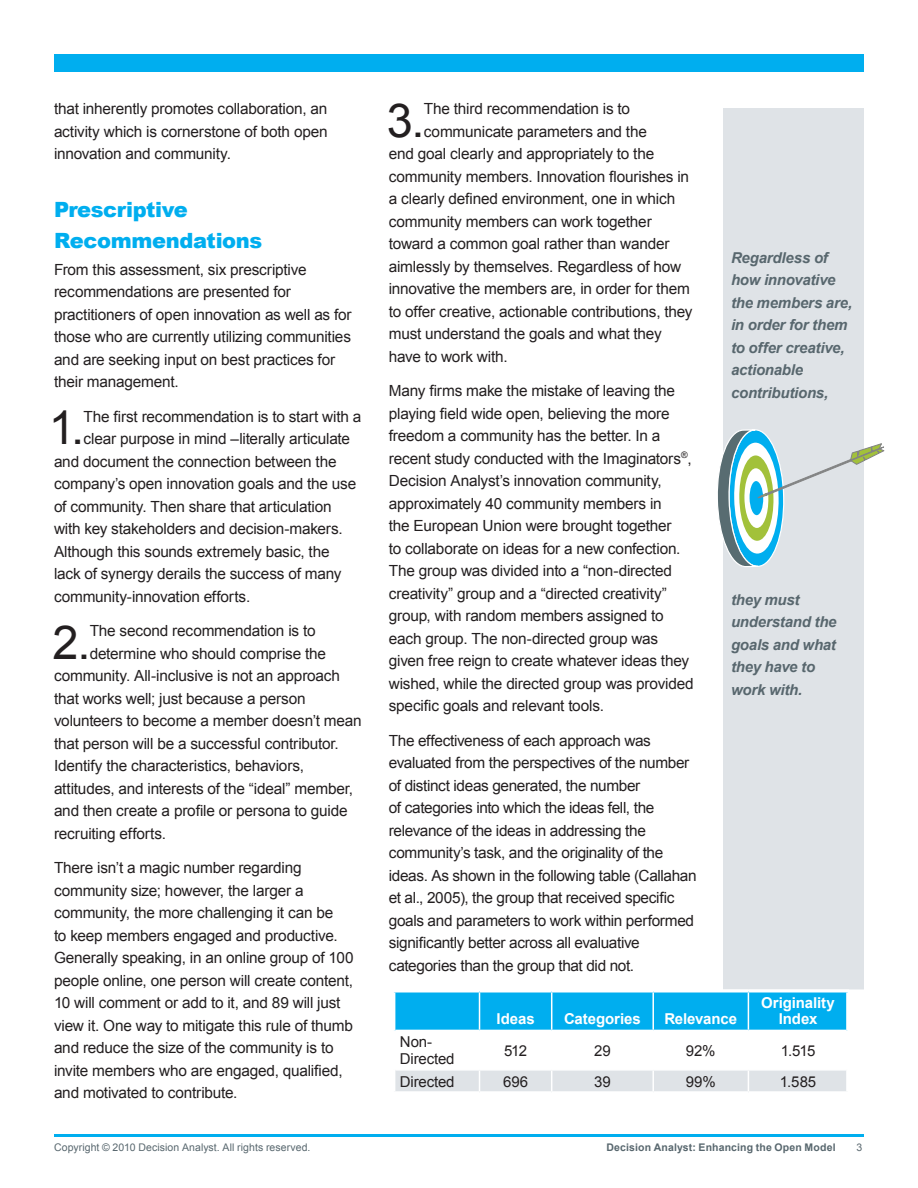
<style>
.page{position:relative;width:918px;height:1188px;background:#fff}
.page>*{position:absolute;margin:0;border:0;box-sizing:border-box;transform-origin:0 0}
.NumberParagraphs{font:46.8px "Arial";color:#231f20}
.Orange_Headings{font:900 21px/30.3px "Arial";letter-spacing:-.02em;color:#00aeef}
.Body{font:15.3px/22.5px "Arial";letter-spacing:-.015em;color:#231f20}
.NumberParagraphs-2{font:15.3px "Arial";letter-spacing:-.015em;color:#231f20}
.Body-2{font:italic 700 15px/22.5px "Arial";letter-spacing:-.015em;color:#58676e}
.Body-3{font:15px/16.5px "Arial";letter-spacing:-.01em;color:#231f20}
.Body-4{font:700 15px/16.5px "Arial";letter-spacing:-.005em;color:#fff;text-align:center}
.t1{font:10.5px "Arial";letter-spacing:.005em;color:#58676e}
.t2{font:700 10.5px "Arial";letter-spacing:.01em;color:#58676e}
</style>
<div class="page">
<div style="left:54px;top:54px;width:810px;height:18px;background:#00aeef"></div>
<hr style="left:54px;top:1134px;width:810px;height:3px;background:#00aeef">
<div style="left:724px;top:108px;width:140px;height:882px;background:#dfe3e7"></div>
<div style="left:395px;top:993px;width:451px;height:37px;background:#00aeef"></div>
<hr style="left:479px;top:993px;width:1px;height:37px;background:#fff">
<hr style="left:551px;top:993px;width:1px;height:37px;background:#fff">
<hr style="left:652px;top:993px;width:2px;height:37px;background:#fff">
<hr style="left:748px;top:993px;width:1px;height:37px;background:#fff">
<div style="left:395px;top:1070px;width:451px;height:21px;background:#dfe3e7"></div>
<svg style="left:717px;top:429px;width:168px;height:139px"></svg>
<p class="Body" style="left:54px;top:98px;width:275px;text-align:justify">that inherently promotes collaboration, an activity which is cornerstone of both open innovation and community.</p>
<p class="Orange_Headings" style="left:54px;top:194px;width:210px">Prescriptive<br>Recommendations</p>
<p class="Body" style="left:54px;top:258px;width:299px">From this assessment, six prescriptive recommendations are presented for practitioners of open innovation as well as for those who are currently utilizing communities and are seeking input on best practices for their management.</p>
<p class="NumberParagraphs" style="left:49px;top:397px;width:37px">1.</p>
<p class="NumberParagraphs-2" style="left:84px;top:406px;width:279px">The first recommendation is to start with a</p>
<p class="NumberParagraphs-2" style="left:84px;top:429px;width:268px">clear purpose in mind –literally articulate</p>
<p class="NumberParagraphs-2" style="left:54px;top:451px;width:284px">and document the connection between the</p>
<p class="NumberParagraphs-2" style="left:54px;top:474px;width:304px">company’s open innovation goals and the use</p>
<p class="NumberParagraphs-2" style="left:54px;top:496px;width:279px">of community. Then share that articulation</p>
<p class="NumberParagraphs-2" style="left:54px;top:519px;width:290px">with key stakeholders and decision-makers.</p>
<p class="NumberParagraphs-2" style="left:54px;top:541px;width:277px">Although this sounds extremely basic, the</p>
<p class="NumberParagraphs-2" style="left:54px;top:564px;width:289px">lack of synergy derails the success of many</p>
<p class="NumberParagraphs-2" style="left:54px;top:586px;width:198px">community-innovation efforts.</p>
<p class="NumberParagraphs" style="left:53px;top:611px;width:39px">2.</p>
<p class="NumberParagraphs-2" style="left:90px;top:621px;width:227px">The second recommendation is to</p>
<p class="NumberParagraphs-2" style="left:90px;top:643px;width:238px">determine who should comprise the</p>
<p class="NumberParagraphs-2" style="left:54px;top:666px;width:288px">community. All-inclusive is not an approach</p>
<p class="NumberParagraphs-2" style="left:54px;top:688px;width:253px">that works well; just because a person</p>
<p class="NumberParagraphs-2" style="left:54px;top:711px;width:309px">volunteers to become a member doesn’t mean</p>
<p class="NumberParagraphs-2" style="left:54px;top:733px;width:286px">that person will be a successful contributor.</p>
<p class="NumberParagraphs-2" style="left:54px;top:756px;width:252px">Identify the characteristics, behaviors,</p>
<p class="NumberParagraphs-2" style="left:54px;top:778px;width:301px">attitudes, and interests of the “ideal” member,</p>
<p class="NumberParagraphs-2" style="left:54px;top:801px;width:295px">and then create a profile or persona to guide</p>
<p class="NumberParagraphs-2" style="left:54px;top:823px;width:114px">recruiting efforts.</p>
<p class="Body" style="left:54px;top:857px;width:301px">There isn’t a magic number regarding community size; however, the larger a community, the more challenging it can be<br>to keep members engaged and productive.<br>Generally speaking, in an online group of 100 people online, one person will create content, 10 will comment or add to it, and 89 will just view it. One way to mitigate this rule of thumb and reduce the size of the community is to invite members who are engaged, qualified, and motivated to contribute.</p>
<p class="NumberParagraphs" style="left:387px;top:89px;width:39px">3.</p>
<p class="NumberParagraphs-2" style="left:424px;top:99px;width:208px">The third recommendation is to</p>
<p class="NumberParagraphs-2" style="left:424px;top:121px;width:225px">communicate parameters and the</p>
<p class="NumberParagraphs-2" style="left:389px;top:144px;width:267px">end goal clearly and appropriately to the</p>
<p class="NumberParagraphs-2" style="left:389px;top:166px;width:302px">community members. Innovation flourishes in</p>
<p class="NumberParagraphs-2" style="left:389px;top:189px;width:288px">a clearly defined environment, one in which</p>
<p class="NumberParagraphs-2" style="left:389px;top:211px;width:265px">community members can work together</p>
<p class="NumberParagraphs-2" style="left:389px;top:234px;width:282px">toward a common goal rather than wander</p>
<p class="NumberParagraphs-2" style="left:389px;top:256px;width:294px">aimlessly by themselves. Regardless of how</p>
<p class="NumberParagraphs-2" style="left:389px;top:279px;width:303px">innovative the members are, in order for them</p>
<p class="NumberParagraphs-2" style="left:389px;top:301px;width:305px">to offer creative, actionable contributions, they</p>
<p class="NumberParagraphs-2" style="left:389px;top:324px;width:274px">must understand the goals and what they</p>
<p class="NumberParagraphs-2" style="left:389px;top:346px;width:120px">have to work with.</p>
<p class="Body" style="left:389px;top:380px;width:306px">Many firms make the mistake of leaving the playing field wide open, believing the more freedom a community has the better. In a recent study conducted with the Imaginators<sup>®</sup>, Decision Analyst’s innovation community, approximately 40 community members in<br>the European Union were brought together<br>to collaborate on ideas for a new confection.<br>The group was divided into a “non-directed creativity” group and a “directed creativity” group, with random members assigned to each group. The non-directed group was given free reign to create whatever ideas they wished, while the directed group was provided specific goals and relevant tools.</p>
<p class="Body" style="left:389px;top:729px;width:309px">The effectiveness of each approach was evaluated from the perspectives of the number of distinct ideas generated, the number<br>of categories into which the ideas fell, the relevance of the ideas in addressing the community’s task, and the originality of the ideas. As shown in the following table (Callahan et al., 2005), the group that received specific goals and parameters to work within performed significantly better across all evaluative categories than the group that did not.</p>
<p class="Body-4" style="left:496px;top:1011px;width:40px">Ideas</p>
<p class="Body-4" style="left:564px;top:1011px;width:78px">Categories</p>
<p class="Body-4" style="left:664px;top:1011px;width:74px">Relevance</p>
<p class="Body-2" style="left:731px;top:247px;width:123px">Regardless of how innovative the members are, in order for them to offer creative, actionable contributions,</p>
<p class="Body-2" style="left:731px;top:589px;width:107px">they must understand the goals and what they have to work with.</p>
<p class="Body-4" style="left:761px;top:995px;width:75px">Originality<br>Index</p>
<p class="Body-3" style="left:400px;top:1034px;width:56px">Non-<br>Directed</p>
<p class="Body-3" style="left:504px;top:1042px;width:25px">512</p>
<p class="Body-3" style="left:594px;top:1042px;width:18px">29</p>
<p class="Body-3" style="left:686px;top:1042px;width:31px">92%</p>
<p class="Body-3" style="left:781px;top:1042px;width:36px">1.515</p>
<p class="Body-3" style="left:400px;top:1073px;width:56px">Directed</p>
<p class="Body-3" style="left:503px;top:1073px;width:27px">696</p>
<p class="Body-3" style="left:594px;top:1073px;width:18px">39</p>
<p class="Body-3" style="left:686px;top:1073px;width:31px">99%</p>
<p class="Body-3" style="left:780px;top:1073px;width:38px">1.585</p>
<p class="t1" style="left:54px;top:1140px;width:258px">Copyright © 2010 Decision Analyst. All rights reserved.</p>
<p class="t2" style="left:607px;top:1140px;width:231px">Decision Analyst: Enhancing the Open Model</p>
<p class="t1" style="left:857px;top:1140px;width:7px">3</p>
</div>
